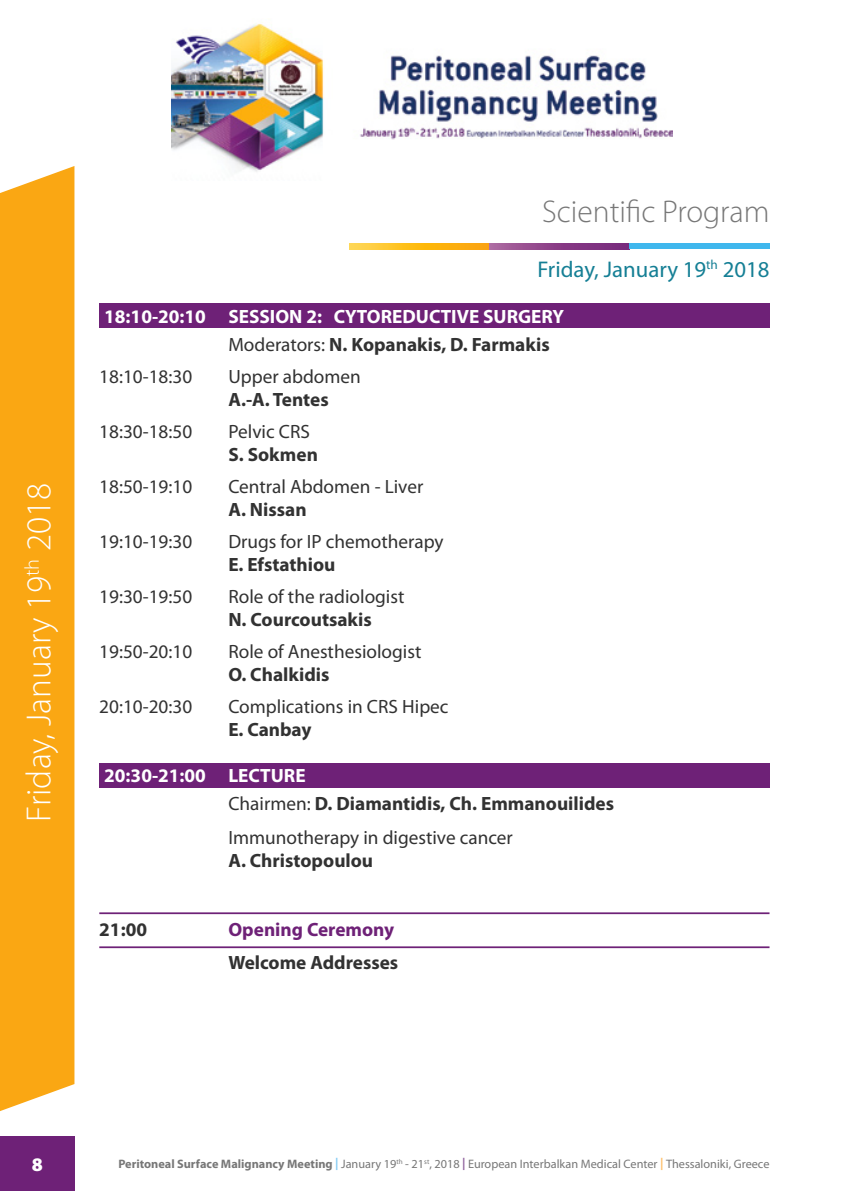
<style>
.page{position:relative;width:844px;height:1191px;background:#fff}
.page>*{position:absolute;margin:0;border:0;box-sizing:border-box;transform-origin:0 0}
.t1{font:300 35px "Myriad Pro";color:#fff}
.t2{font:300 31.5px "Myriad Pro";color:#777}
.t3{font:22.75px "Myriad Pro";color:#157f95}
.t4{font:19.25px "Myriad Pro";color:#323232}
.t5{font:700 19.25px/28px "Myriad Pro";color:#323232}
.t6{font:700 19.25px/28px "Myriad Pro";color:#fff}
.t7{font:700 19.25px "Myriad Pro";color:#6e2177}
.t8{font:900 19.25px "Myriad Pro";color:#fff}
.t9{font:12.25px "Myriad Pro";color:#777}
.s1{font-weight:400;color:#323232}
.s2{color:#323232}
.s3{color:#fff}
.s4{font-weight:400}
.s5{font-weight:700}
.s6{font-weight:700;color:#84cbf3}
.s7{font-weight:700;color:#92669f}
.s8{font-weight:700;color:#fec06c}
</style>
<div class="page">
<div style="left:0;top:1136px;width:74px;height:55px;background:#6e2177"></div>
<img style="left:172px;top:24px;width:500px;height:148px">
<hr style="left:99px;top:912px;width:670px;height:2px;background:#6e2177">
<hr style="left:99px;top:946px;width:670px;height:2px;background:#6e2177">
<img style="left:349px;top:243px;width:280px;height:6px">
<div style="left:629px;top:243px;width:140px;height:6px;background:#40b7ed"></div>
<div style="left:99px;top:304px;width:670px;height:24px;background:#6e2177"></div>
<div style="left:99px;top:763px;width:670px;height:24px;background:#6e2177"></div>
<div style="left:0;top:166px;width:74px;height:945px;background:#faa713"></div>
<h1 class="t1" style="left:18px;top:821px;width:340px;rotate:-90deg">Friday, January 19<sup>th</sup> 2018</h1>
<h2 class="t2" style="left:542px;top:193px;width:229px">Scientific Program</h2>
<p class="t3" style="left:537px;top:255px;width:233px">Friday, January 19<sup>th</sup> 2018</p>
<p class="t6" style="left:228px;top:302px;width:337px;text-indent:-124px">18:10-20:10 SESSION 2: CYTOREDUCTIVE SURGERY<br><span class="s1">Moderators:</span> <span class="s2">N. Kopanakis, D. Farmakis</span></p>
<p class="t4" style="left:99px;top:365px;width:94px">18:10-18:30</p>
<p class="t4" style="left:228px;top:365px;width:134px">Upper abdomen</p>
<p class="t5" style="left:228px;top:385px;width:102px">A.-A. Tentes</p>
<p class="t4" style="left:99px;top:420px;width:94px">18:30-18:50</p>
<p class="t4" style="left:228px;top:420px;width:83px">Pelvic CRS</p>
<p class="t5" style="left:228px;top:440px;width:91px">S. Sokmen</p>
<p class="t4" style="left:99px;top:475px;width:94px">18:50-19:10</p>
<p class="t4" style="left:228px;top:475px;width:196px">Central Abdomen - Liver</p>
<p class="t5" style="left:228px;top:495px;width:80px">A. Nissan</p>
<p class="t4" style="left:99px;top:529px;width:94px">19:10-19:30</p>
<p class="t4" style="left:228px;top:529px;width:217px">Drugs for IP chemotherapy</p>
<p class="t5" style="left:228px;top:550px;width:109px">E. Efstathiou</p>
<p class="t4" style="left:99px;top:584px;width:94px">19:30-19:50</p>
<p class="t4" style="left:228px;top:584px;width:177px">Role of the radiologist</p>
<p class="t5" style="left:228px;top:605px;width:145px">N. Courcoutsakis</p>
<p class="t4" style="left:99px;top:639px;width:94px">19:50-20:10</p>
<p class="t4" style="left:228px;top:639px;width:194px">Role of Anesthesiologist</p>
<p class="t5" style="left:228px;top:660px;width:103px">O. Chalkidis</p>
<p class="t4" style="left:99px;top:694px;width:94px">20:10-20:30</p>
<p class="t4" style="left:228px;top:694px;width:222px">Complications in CRS Hipec</p>
<p class="t5" style="left:228px;top:715px;width:85px">E. Canbay</p>
<p class="t5" style="left:228px;top:761px;width:387px;text-indent:-124px"><span class="s3">20:30-21:00 LECTURE<br></span><span class="s4">Chairmen:</span> D. Diamantidis, Ch. Emmanouilides</p>
<p class="t4" style="left:228px;top:825px;width:286px">Immunotherapy in digestive cancer</p>
<p class="t5" style="left:228px;top:846px;width:146px">A. Christopoulou</p>
<p class="t5" style="left:99px;top:915px;width:49px">21:00</p>
<p class="t7" style="left:228px;top:917px;width:167px">Opening Ceremony</p>
<p class="t5" style="left:228px;top:948px;width:171px">Welcome Addresses</p>
<p class="t8" style="left:32px;top:1151px;width:13px">8</p>
<p class="t9" style="left:118px;top:1156px;width:652px"><span class="s5">Peritoneal Surface Malignancy Meeting</span> <span class="s6">|</span> January 19<sup>th</sup> - 21<sup>st</sup>, 2018 <span class="s7">|</span> European Interbalkan Medical Center <span class="s8">|</span> Thessaloniki, Greece</p>
</div>
